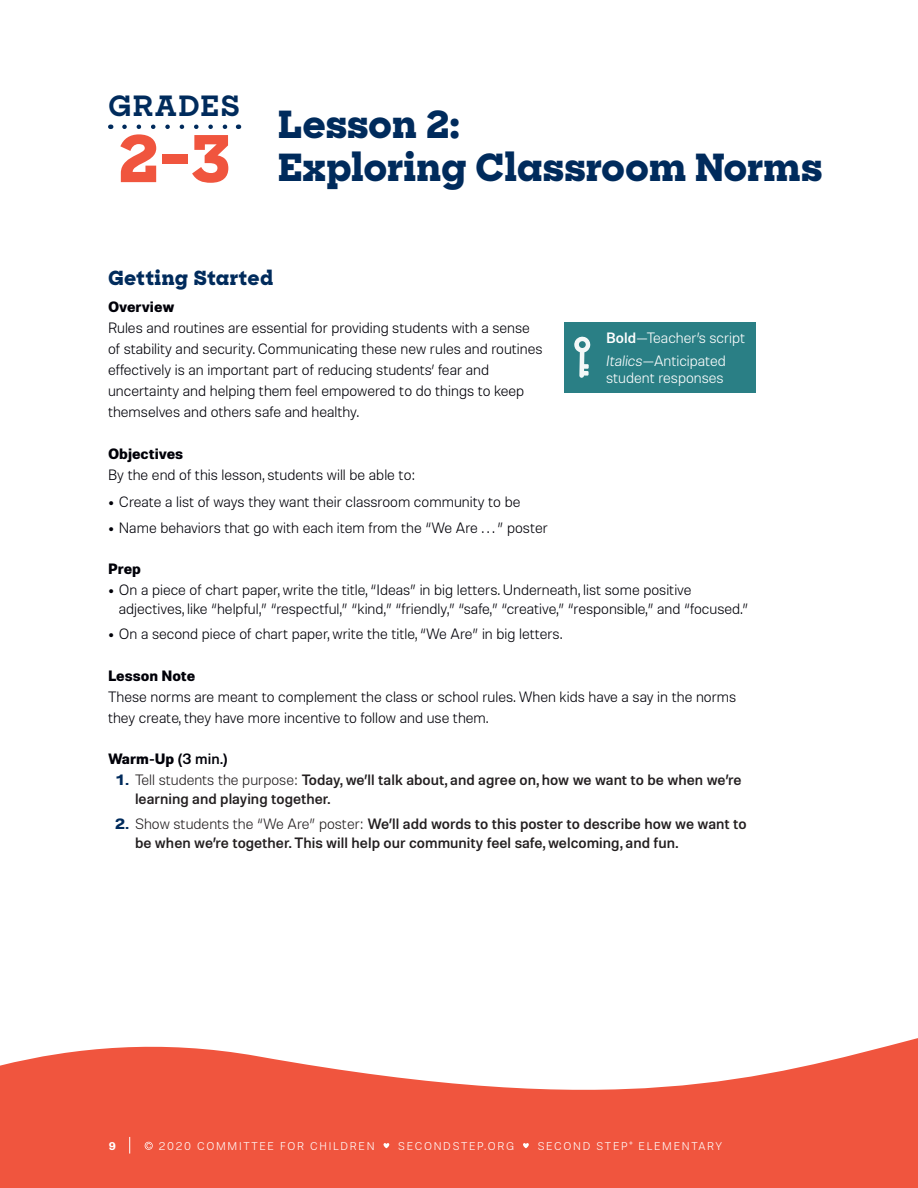
<style>
.page{position:relative;width:918px;height:1188px;background:#fff}
.page>*{position:absolute;margin:0;border:0;box-sizing:border-box;transform-origin:0 0}
.MIDDLE_SCHOOL{font:800 64.5px "Sharp Slab";color:#f0553e}
.t1{font:800 37.5px/43.5px "Sharp Slab";letter-spacing:-.005em;color:#002b5c}
._01_GRADE{font:700 28.05px "Sharp Slab";letter-spacing:.04em;color:#002b5c}
.t2{font:800 19.5px "Sharp Slab";letter-spacing:.02em;color:#002b5c}
.text{font:300 15px/21px "Molde";color:#000008}
.t3{font:500 15px/18.8px "Molde";color:#231f20}
.t4{font:300 15px/23.2px "Molde";color:#fff}
.H3_follows_H2{font:700 15px "Molde";color:#000008}
.t5{font:300 11.25px "Molde";letter-spacing:.15em;color:#fff}
.t6{font:600 11.25px "Molde";color:#fff}
.s1{font-family:"Sharp Slab";font-weight:800}
.s2{font-weight:500}
.s3{font-weight:700;color:#002b5c}
.s4{font-weight:300}
.s5{font-style:italic}
</style>
<div class="page">
<svg style="left:0;top:1038px;width:918px;height:150px;fill:#f0553e"></svg>
<svg style="left:124px;top:125px;width:104px;height:4px"></svg>
<div style="left:564px;top:322px;width:192px;height:71px;background:#2a7f85"></div>
<svg style="left:574px;top:336px;width:17px;height:42px"></svg>
<svg style="left:129px;top:1137px;width:1px;height:17px"></svg>
<svg style="left:145px;top:1142px;width:8px;height:8px"></svg>
<svg style="left:383px;top:1143px;width:6px;height:5px"></svg>
<svg style="left:523px;top:1143px;width:6px;height:5px"></svg>
<p class="_01_GRADE" style="left:108px;top:85px;width:133px">GRADES</p>
<p class="MIDDLE_SCHOOL" style="left:118px;top:113px;width:114px">2–3</p>
<h1 class="t1" style="left:278px;top:102px;width:546px">Lesson 2:<br>Exploring Classroom Norms</h1>
<h2 class="t2" style="left:108px;top:264px;width:167px">Getting Started</h2>
<p class="H3_follows_H2" style="left:108px;top:297px;width:68px">Overview</p>
<p class="text" style="left:108px;top:317px;width:436px">Rules and routines are essential for providing students with a sense of stability and security. Communicating these new rules and routines effectively is an important part of reducing students’ fear and uncertainty and helping them feel empowered to do things to keep themselves and others safe and healthy.</p>
<h3 class="H3_follows_H2" style="left:108px;top:443px;width:77px">Objectives</h3>
<p class="text" style="left:108px;top:463px;width:309px">By the end of this lesson, students will be able to:</p>
<p class="text" style="left:108px;top:491px;width:414px"><span class="s1">•</span> Create a list of ways they want their classroom community to be</p>
<p class="text" style="left:108px;top:517px;width:441px"><span class="s1">•</span> Name behaviors that go with each item from the “We Are . . . ” poster</p>
<h3 class="H3_follows_H2" style="left:108px;top:559px;width:35px">Prep</h3>
<p class="text" style="left:119px;top:580px;width:631px;line-height:18.8px;text-indent:-11px"><span class="s1">•</span> On a piece of chart paper, write the title, “Ideas” in big letters. Underneath, list some positive adjectives, like “helpful,” “respectful,” “kind,” “friendly,” “safe,” “creative,” “responsible,” and “focused.”</p>
<p class="text" style="left:108px;top:623px;width:456px"><span class="s1">•</span> On a second piece of chart paper, write the title, “We Are” in big letters.</p>
<h3 class="H3_follows_H2" style="left:108px;top:665px;width:89px">Lesson Note</h3>
<p class="text" style="left:108px;top:685px;width:630px">These norms are meant to complement the class or school rules. When kids have a say in the norms they create, they have more incentive to follow and use them.</p>
<h3 class="H3_follows_H2" style="left:108px;top:749px;width:121px">Warm-Up <span class="s2">(3 min.)</span></h3>
<p class="t3" style="left:135px;top:770px;width:608px;text-indent:-20px"><span class="s3">1.</span> <span class="s4">Tell students the purpose:</span> Today, we’ll talk about, and agree on, how we want to be when we’re learning and playing together.</p>
<p class="t3" style="left:135px;top:814px;width:613px;text-indent:-20px"><span class="s3">2.</span> <span class="s4">Show students the “We Are” poster:</span> We’ll add words to this poster to describe how we want to be when we’re together. This will help our community feel safe, welcoming, and fun.</p>
<p class="t4" style="left:606px;top:326px;width:141px"><span class="s2">Bold</span>—Teacher’s script<br><span class="s5">Italics</span>—Anticipated</p>
<p class="t4" style="left:606px;top:366px;width:119px">student responses</p>
<p class="t6" style="left:109px;top:1138px;width:9px">9</p>
<p class="t5" style="left:159px;top:1139px;width:217px">2020 COMMITTEE FOR CHILDREN</p>
<p class="t5" style="left:398px;top:1139px;width:117px">SECONDSTEP.ORG</p>
<p class="t5" style="left:538px;top:1139px;width:186px">SECOND STEP® ELEMENTARY</p>
</div>
